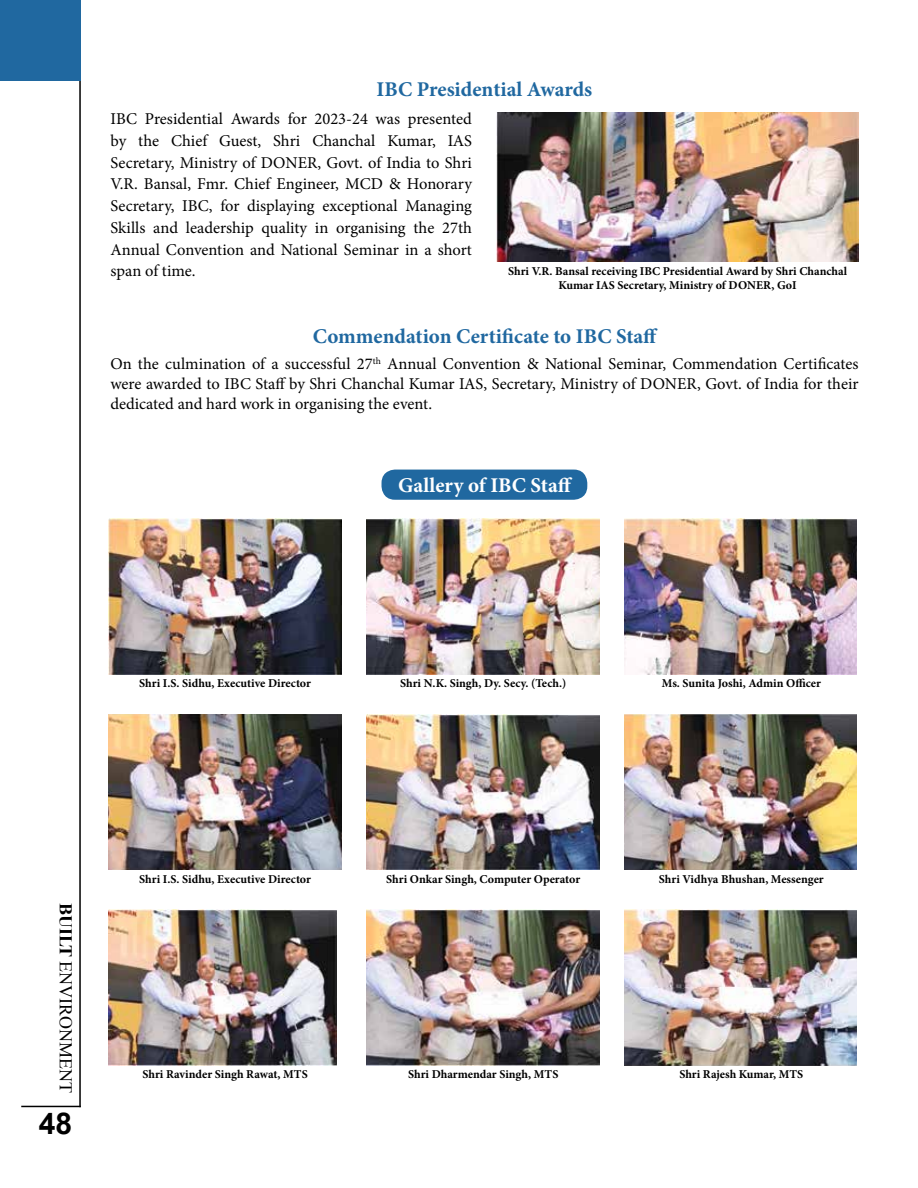
<style>
.page{position:relative;width:918px;height:1188px;background:#fff}
.page>*{position:absolute;margin:0;border:0;box-sizing:border-box;transform-origin:0 0}
.t1{font:700 30px "Arial";color:#000}
.t2{font:700 21px "Minion Pro";color:#2068a0}
.t3{font:700 21px "Minion Pro";letter-spacing:.005em;color:#fff}
.t4{font:18px "Times New Roman";color:#000}
.t5{font:16.5px/21.8px "Minion Pro";letter-spacing:-.005em;color:#000;text-align:justify}
.t6{font:700 12px/14.4px "Minion Pro";color:#000}
.s1{font-weight:700}
</style>
<div class="page">
<hr style="left:79px;top:81px;width:2px;height:1026px;background:#000">
<hr style="left:21px;top:1106px;width:60px;height:1px;background:#000">
<div style="left:0;top:0;width:81px;height:81px;background:#2068a0"></div>
<img style="left:109px;top:519px;width:232px;height:155px">
<img style="left:109px;top:714px;width:232px;height:156px">
<img style="left:109px;top:910px;width:228px;height:155px">
<img style="left:367px;top:519px;width:232px;height:155px">
<img style="left:367px;top:714px;width:232px;height:156px">
<img style="left:367px;top:910px;width:232px;height:155px">
<img style="left:624px;top:519px;width:233px;height:155px">
<img style="left:624px;top:714px;width:233px;height:156px">
<img style="left:624px;top:910px;width:233px;height:155px">
<div style="left:382px;top:470px;width:205px;height:30px;background:#2068a0;border-radius:14px"></div>
<img style="left:497px;top:112px;width:361px;height:150px">
<p class="t2" style="left:377px;top:75px;width:217px">IBC Presidential Awards</p>
<p class="t5" style="left:111px;top:108px;width:363px">IBC Presidential Awards for 2023-24 was presented by the Chief Guest, Shri Chanchal Kumar, IAS Secretary, Ministry of DONER, Govt. of India to Shri V.R. Bansal, Fmr. Chief Engineer, MCD &amp; Honorary Secretary, IBC, for displaying exceptional Managing Skills and leadership quality in organising the 27th Annual Convention and National Seminar in a short span of time.</p>
<p class="t6" style="left:559px;top:264px;width:290px;text-indent:-50px">Shri V.R. Bansal receiving IBC Presidential Award by Shri Chanchal<br>Kumar IAS Secretary, Ministry of Doner</p>
<p class="t6" style="left:771px;top:278px;width:27px">, GoI</p>
<p class="t2" style="left:313px;top:322px;width:347px">Commendation Certificate to IBC Staff</p>
<p class="t5" style="left:110px;top:354px;width:750px;line-height:19.8px">On the culmination of a successful 27<sup>th</sup> Annual Convention &amp; National Seminar, Commendation Certificates were awarded to IBC Staff by Shri Chanchal Kumar IAS, Secretary, Ministry of DONER, Govt. of India for their dedicated and hard work in organising the event.</p>
<p class="t6" style="left:139px;top:676px;width:173px">Shri I.S. Sidhu, Executive Director</p>
<p class="t3" style="left:398px;top:471px;width:176px">Gallery of IBC Staff</p>
<p class="t6" style="left:400px;top:676px;width:168px">Shri N.K. Singh, Dy. Secy. (Tech.)</p>
<p class="t6" style="left:662px;top:676px;width:161px">Ms. Sunita Joshi, Admin Officer</p>
<p class="t4" style="left:78px;top:903px;width:192px;rotate:90deg"><span class="s1">Built</span> Environment</p>
<h1 class="t1" style="left:39px;top:1102px;width:35px">48</h1>
<p class="t6" style="left:139px;top:871px;width:173px">Shri I.S. Sidhu, Executive Director</p>
<p class="t6" style="left:142px;top:1067px;width:167px">Shri Ravinder Singh Rawat, MTS</p>
<p class="t6" style="left:386px;top:871px;width:195px">Shri Onkar Singh, Computer Operator</p>
<p class="t6" style="left:408px;top:1067px;width:152px">Shri Dharmendar Singh, MTS</p>
<p class="t6" style="left:659px;top:871px;width:166px">Shri Vidhya Bhushan, Messenger</p>
<p class="t6" style="left:679px;top:1067px;width:126px">Shri Rajesh Kumar, MTS</p>
</div>
